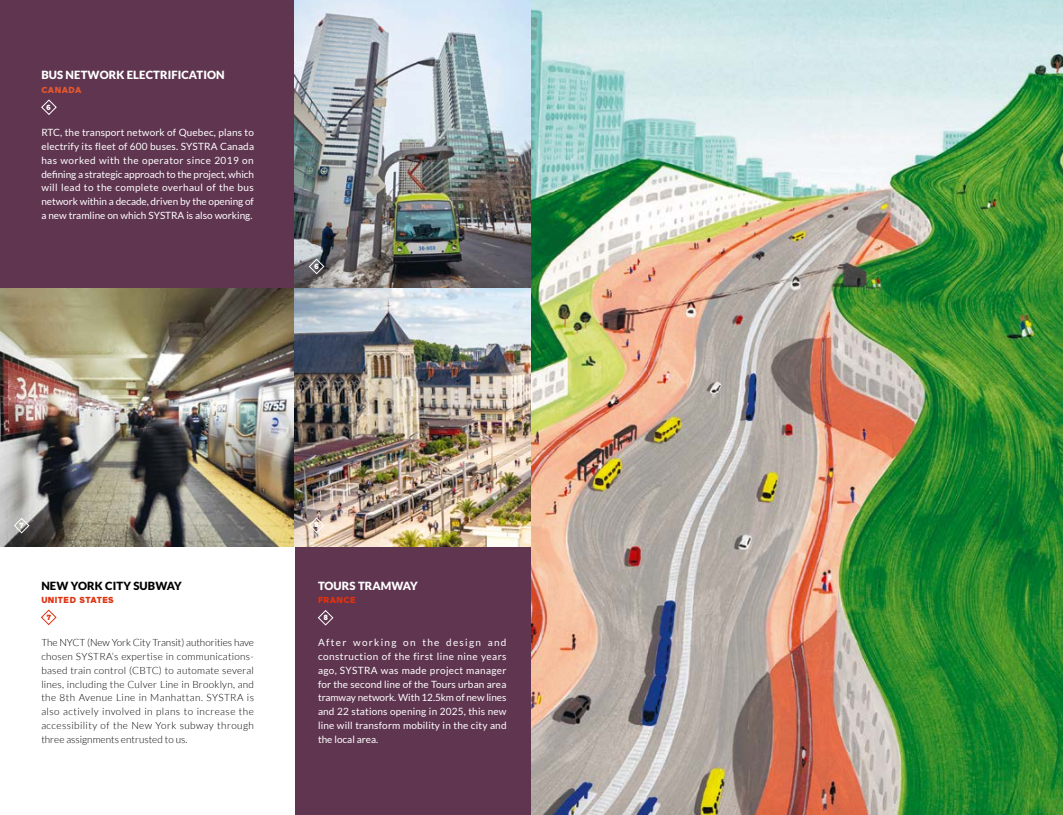
<style>
.page{position:relative;width:1063px;height:815px;background:#fff}
.page>*{position:absolute;margin:0;border:0;box-sizing:border-box;transform-origin:0 0}
.t1{font:900 11.25px "Lato";letter-spacing:.01em;color:#fff}
.t2{font:900 11.25px "Lato";letter-spacing:.01em;color:#000}
.t3{font:10px/13.8px "Lato";color:#fff;text-align:justify}
.t4{font:300 10px/13.8px "Lato";color:#000;text-align:justify}
.t5{font:900 8.75px "Maax";letter-spacing:.05em;color:#de3211}
.t6{font:900 8.75px "Maax";letter-spacing:.05em;color:#e4562e}
.t7{font:900 7.5px "Maax";color:#fff}
.t8{font:900 7.5px "Maax";color:#de3211}
</style>
<div class="page">
<div style="left:295px;top:547px;width:236px;height:268px;background:#5f3550"></div>
<div style="left:0;top:0;width:295px;height:288px;background:#5f3550"></div>
<img style="left:0;top:288px;width:295px;height:259px">
<img style="left:295px;top:0;width:236px;height:288px">
<img style="left:295px;top:288px;width:236px;height:259px">
<svg style="left:41px;top:99px;width:16px;height:16px"></svg>
<svg style="left:41px;top:610px;width:15px;height:15px"></svg>
<svg style="left:318px;top:610px;width:16px;height:16px"></svg>
<svg style="left:309px;top:258px;width:16px;height:17px"></svg>
<svg style="left:14px;top:518px;width:16px;height:16px"></svg>
<svg style="left:309px;top:517px;width:16px;height:16px"></svg>
<img style="left:531px;top:0;width:532px;height:815px">
<p class="t1" style="left:41px;top:69px;width:185px">BUS NETWORK ELECTRIFICATION</p>
<p class="t6" style="left:41px;top:85px;width:42px">CANADA</p>
<p class="t7" style="left:46px;top:103px;width:6px">6</p>
<p class="t3" style="left:41px;top:126px;width:214px">RTC, the transport network of Quebec, plans to electrify its fleet of 600 buses. SYSTRA Canada has worked with the operator since 2019 on defining a strategic approach to the project, which will lead to the complete overhaul of the bus network within a decade, driven by the opening of a new tramline on which SYSTRA is also working.</p>
<p class="t7" style="left:314px;top:262px;width:6px">6</p>
<p class="t7" style="left:19px;top:521px;width:6px">7</p>
<p class="t7" style="left:314px;top:521px;width:6px">8</p>
<p class="t2" style="left:41px;top:579px;width:142px">NEW YORK CITY SUBWAY</p>
<p class="t5" style="left:41px;top:595px;width:74px">UNITED STATES</p>
<p class="t8" style="left:47px;top:613px;width:6px">7</p>
<p class="t4" style="left:41px;top:636px;width:214px">The NYCT (New York City Transit) authorities have chosen SYSTRA’s expertise in communications&shy;based train control (CBTC) to automate several lines, including the Culver Line in Brooklyn, and the 8th Avenue Line in Manhattan. SYSTRA is also actively involved in plans to increase the accessibility of the New York subway through three assignments entrusted to us.</p>
<p class="t1" style="left:318px;top:579px;width:101px">TOURS TRAMWAY</p>
<p class="t5" style="left:318px;top:595px;width:39px">FRANCE</p>
<p class="t7" style="left:324px;top:613px;width:6px">8</p>
<p class="t3" style="left:318px;top:636px;width:190px">After working on the design and construction of the first line nine years ago, SYSTRA was made project manager for the second line of the Tours urban area tramway network. With 12.5km of new lines and 22 stations opening in 2025, this new line will transform mobility in the city and the local area.</p>
</div>
